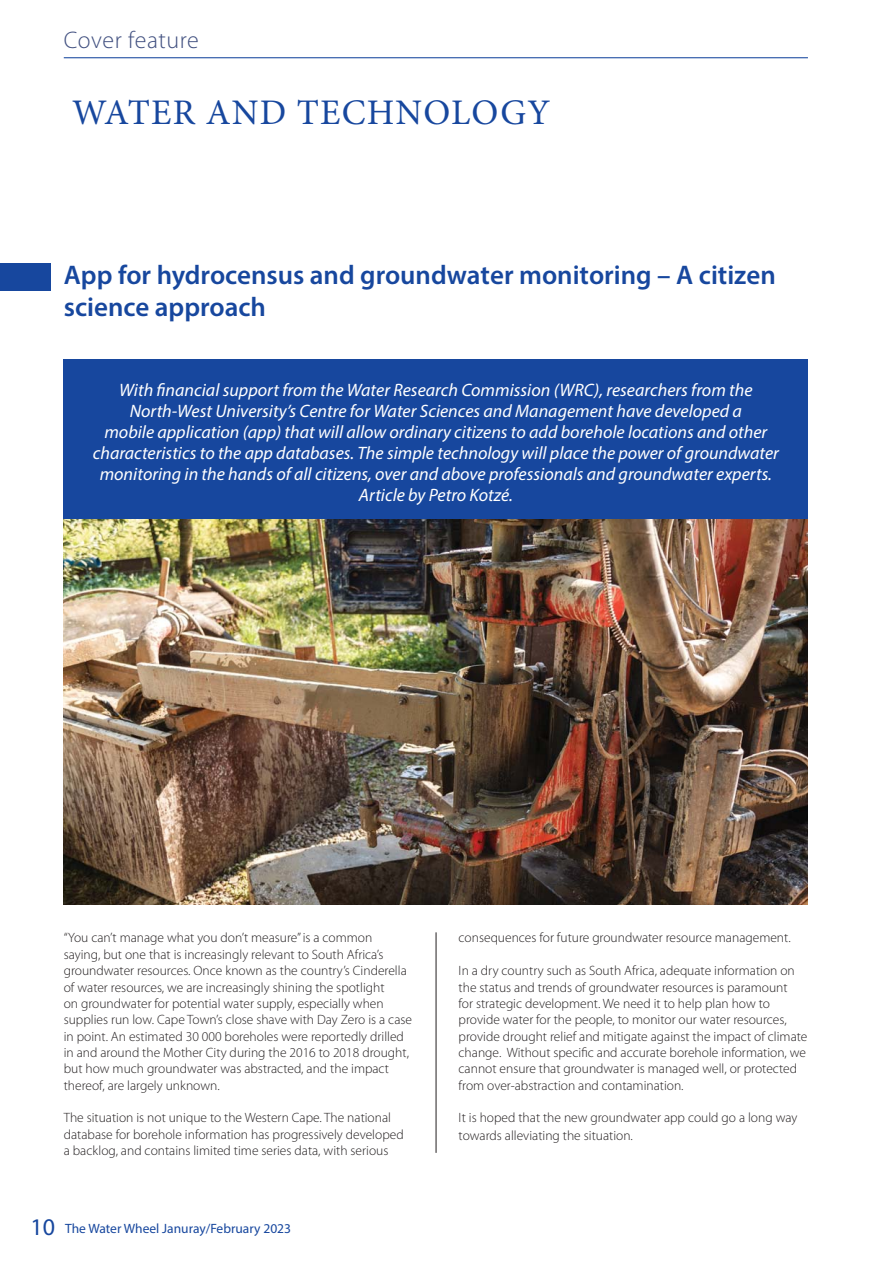
<style>
.page{position:relative;width:893px;height:1263px;background:#fff}
.page>*{position:absolute;margin:0;border:0;box-sizing:border-box;transform-origin:0 0}
.t1{font:36px "Minion Pro";letter-spacing:.035em;color:#17479e}
.t2{font:600 27px/32.4px "Myriad Pro";color:#17479e}
.t3{font:300 24px "Myriad Pro";letter-spacing:.025em;color:#415080}
.t4{font:italic 18px/21px "Myriad Pro";color:#fff;text-align:center}
.t5{font:300 13.5px/16.4px "Myriad Pro";color:#231f20}
.t6{font:13.5px "Myriad Pro";color:#17479e}
.s1{font-size:24px}
</style>
<div class="page">
<hr style="left:64px;top:57px;width:744px;height:1px;background:#17479e">
<img style="left:63px;top:519px;width:745px;height:386px">
<hr style="left:436px;top:932px;width:1px;height:221px;background:#231f20">
<div style="left:63px;top:360px;width:745px;height:159px;background:#17479e"></div>
<div style="left:0;top:264px;width:50px;height:27px;background:#17479e"></div>
<h3 class="t3" style="left:64px;top:31px;width:137px">Cover feature</h3>
<h1 class="t1" style="left:72px;top:91px;width:479px">WATER AND TECHNOLOGY</h1>
<h2 class="t2" style="left:64px;top:261px;width:713px">App for hydrocensus and groundwater monitoring – A citizen science approach</h2>
<p class="t4" style="left:93px;top:382px;width:688px">With financial support from the Water Research Commission (WRC), researchers from the North-West University’s Centre for Water Sciences and Management have developed a<br>mobile application (app) that will allow ordinary citizens to add borehole locations and other characteristics to the app databases. The simple technology will place the power of groundwater monitoring in the hands of all citizens, over and above professionals and groundwater experts.<br>Article by Petro Kotzé.</p>
<p class="t5" style="left:64px;top:931px;width:350px">“You can’t manage what you don’t measure” is a common saying, but one that is increasingly relevant to South Africa’s groundwater resources. Once known as the country’s Cinderella of water resources, we are increasingly shining the spotlight<br>on groundwater for potential water supply, especially when supplies run low. Cape Town’s close shave with Day Zero is a case in point. An estimated 30 000 boreholes were reportedly drilled in and around the Mother City during the 2016 to 2018 drought, but how much groundwater was abstracted, and the impact thereof, are largely unknown.</p>
<p class="t5" style="left:64px;top:1111px;width:341px">The situation is not unique to the Western Cape. The national database for borehole information has progressively developed a backlog, and contains limited time series data, with serious</p>
<p class="t6" style="left:30px;top:1223px;width:262px"><span class="s1">10</span> The Water Wheel Januray/February 2023</p>
<p class="t5" style="left:459px;top:931px;width:334px">consequences for future groundwater resource management.</p>
<p class="t5" style="left:459px;top:964px;width:350px">In a dry country such as South Africa, adequate information on the status and trends of groundwater resources is paramount<br>for strategic development. We need it to help plan how to provide water for the people, to monitor our water resources, provide drought relief and mitigate against the impact of climate change. Without specific and accurate borehole information, we cannot ensure that groundwater is managed well, or protected from over-abstraction and contamination.</p>
<p class="t5" style="left:459px;top:1110px;width:340px;line-height:17.2px">It is hoped that the new groundwater app could go a long way towards alleviating the situation.</p>
</div>
